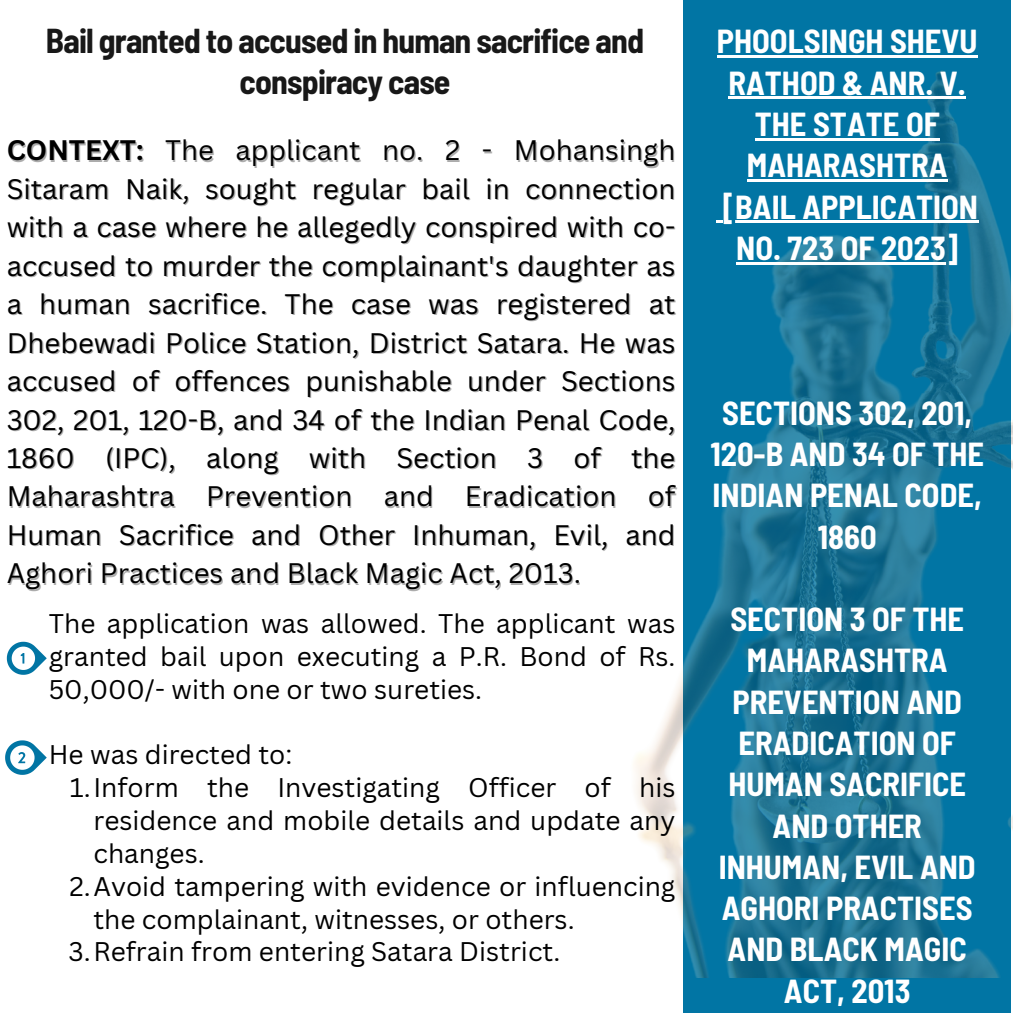
<style>
.page{position:relative;width:1013px;height:1013px;background:#fff}
.page>*{position:absolute;margin:0;border:0;box-sizing:border-box;transform-origin:0 0}
.t1{font:700 semi-condensed 35px/44px "Barlow";color:#fff;text-align:center}
.t2{font:700 semi-condensed 33.75px/40.2px "Barlow";letter-spacing:-.025em;color:#181818;text-align:center}
.t3{font:700 semi-condensed 32.5px/41.2px "Barlow";color:#fff;text-align:center}
.t4{font:27.5px "Canva Sans";color:#000}
.t5{font:700 27.5px "Canva Sans";color:#000}
.t6{font:26.25px/32.8px "Canva Sans";color:#000;text-align:justify}
</style>
<div class="page">
<div style="left:683px;top:0;width:328px;height:1012px;background:#0175a4"></div>
<img style="left:634px;top:55px;width:378px;height:922px">
<svg style="left:6px;top:641px;width:41px;height:34px"></svg>
<svg style="left:5px;top:740px;width:42px;height:35px"></svg>
<hr style="left:717px;top:55px;width:260px;height:3px;background:#fff">
<hr style="left:728px;top:97px;width:238px;height:2px;background:#fff">
<hr style="left:754px;top:138px;width:185px;height:3px;background:#fff">
<hr style="left:746px;top:179px;width:201px;height:3px;background:#fff">
<svg style="left:716px;top:220px;width:6px;height:3px"></svg>
<hr style="left:722px;top:220px;width:256px;height:3px;background:#fff">
<hr style="left:736px;top:262px;width:222px;height:2px;background:#fff">
<p class="t2" style="left:46px;top:20px;width:600px">Bail granted to accused in human sacrifice and conspiracy case</p>
<h1 class="t5" style="left:7px;top:131px;width:138px">CONTEXT:</h1>
<h1 class="t4" style="left:165px;top:131px;width:512px">The applicant no. 2 - Mohansingh</h1>
<h1 class="t4" style="left:7px;top:169px;width:670px">Sitaram Naik, sought regular bail in connection</h1>
<h2 class="t4" style="left:7px;top:208px;width:670px">with a case where he allegedly conspired with co-</h2>
<p class="t4" style="left:7px;top:246px;width:670px">accused to murder the complainant's daughter as</p>
<p class="t4" style="left:7px;top:285px;width:670px">a human sacrifice. The case was registered at</p>
<p class="t4" style="left:7px;top:323px;width:670px">Dhebewadi Police Station, District Satara. He was</p>
<p class="t4" style="left:7px;top:362px;width:670px">accused of offences punishable under Sections</p>
<p class="t4" style="left:7px;top:400px;width:670px">302, 201, 120-B, and 34 of the Indian Penal Code,</p>
<p class="t4" style="left:7px;top:438px;width:670px">1860 (IPC), along with Section 3 of the</p>
<p class="t4" style="left:7px;top:477px;width:670px">Maharashtra Prevention and Eradication of</p>
<p class="t4" style="left:7px;top:515px;width:670px">Human Sacrifice and Other Inhuman, Evil, and</p>
<p class="t4" style="left:7px;top:554px;width:575px">Aghori Practices and Black Magic Act, 2013.</p>
<p class="t6" style="left:49px;top:606px;width:628px">The application was allowed. The applicant was granted bail upon executing a P.R. Bond of Rs.<br>50,000/- with one or two sureties.</p>
<p class="t6" style="left:49px;top:737px;width:245px">He was directed to:</p>
<p class="t6" style="left:70px;top:770px;width:607px">1.Inform the Investigating Officer of his</p>
<p class="t6" style="left:93px;top:803px;width:583px">residence and mobile details and update any</p>
<p class="t6" style="left:93px;top:836px;width:113px">changes.</p>
<p class="t6" style="left:69px;top:869px;width:607px">2.Avoid tampering with evidence or influencing</p>
<p class="t6" style="left:93px;top:902px;width:482px">the complainant, witnesses, or others.</p>
<p class="t6" style="left:69px;top:934px;width:493px">3.Refrain from entering Satara District.</p>
<p class="t3" style="left:717px;top:20px;width:263px">PHOOLSINGH SHEVU<br>RATHOD &amp; ANR. V.<br>THE STATE OF<br>MAHARASHTRA [BAIL APPLICATION<br>NO. 723 OF 2023]</p>
<h1 class="t1" style="left:757px;top:385px;width:181px">AND OTHERS</h1>
<h1 class="t1" style="left:741px;top:429px;width:213px">[2024 INSC 37]</h1>
<p class="t3" style="left:710px;top:391px;width:275px">SECTIONS 302, 201,<br>120-B AND 34 OF THE<br>INDIAN PENAL CODE,<br>1860</p>
<p class="t3" style="left:718px;top:597px;width:258px">SECTION 3 OF THE<br>MAHARASHTRA<br>PREVENTION AND<br>ERADICATION OF<br>HUMAN SACRIFICE<br>AND OTHER<br>INHUMAN, EVIL AND<br>AGHORI PRACTISES<br>AND BLACK MAGIC<br>ACT, 2013</p>
<h1 class="t1" style="left:726px;top:605px;width:244px">MOTOR VEHICLES<br>ACT,1988</h1>
</div>
